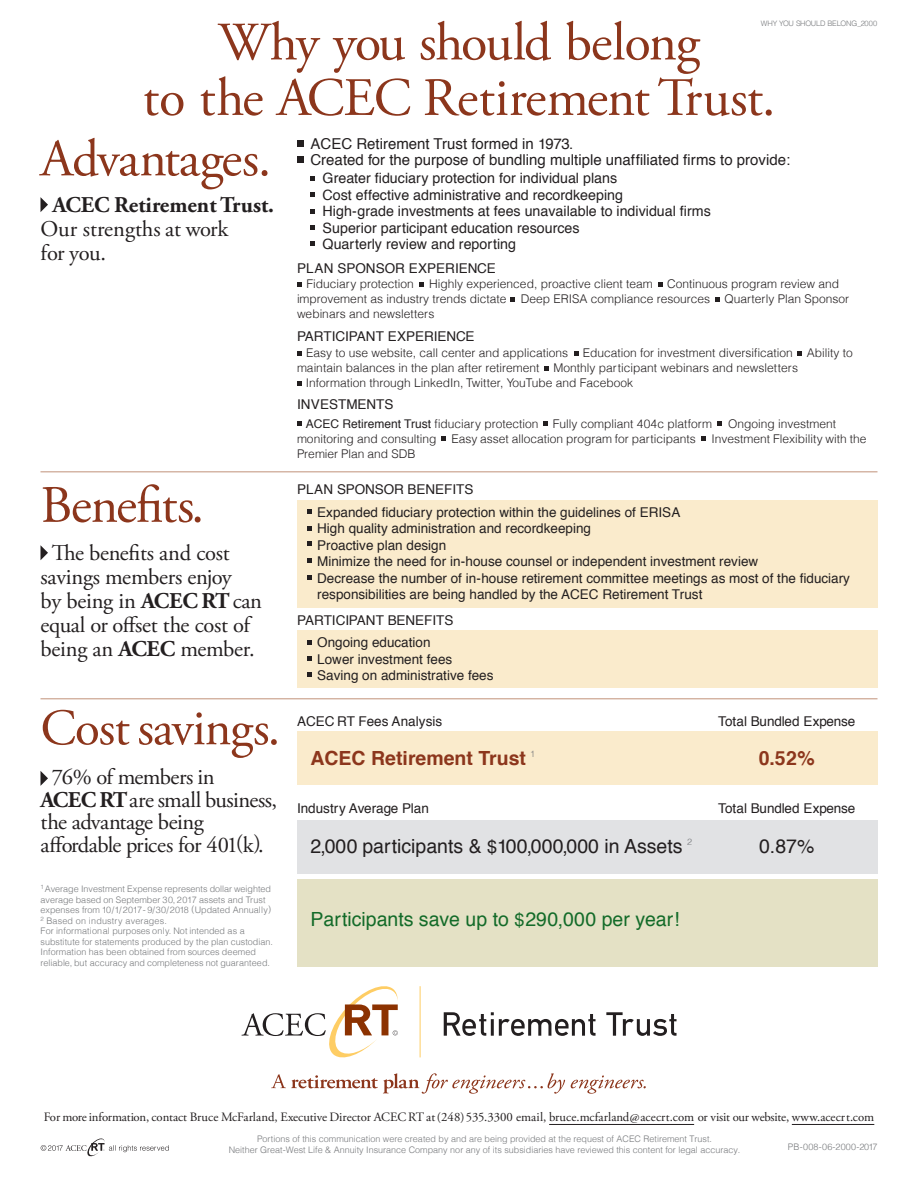
<style>
.page{position:relative;width:918px;height:1188px;background:#fff}
.page>*{position:absolute;margin:0;border:0;box-sizing:border-box;transform-origin:0 0}
.t1{font:54px "Adobe Garamond Pro";letter-spacing:-.02em;color:#8c361c}
.t2{font:52.5px "Adobe Garamond Pro";letter-spacing:-.02em;color:#8c361c}
.t3{font:51px "Adobe Garamond Pro";letter-spacing:-.02em;color:#8c361c}
.t4{font:22.5px/24px "Adobe Garamond Pro";letter-spacing:-.02em;color:#231f20}
.t5{font:700 22.5px/24px "Adobe Garamond Pro";color:#231f20}
.t6{font:19.5px "Helvetica";color:#231f20}
.t7{font:19.5px "Helvetica";color:#136b29}
.t8{font:700 19.5px "Helvetica";color:#8c361c}
.t9{font:15px "Helvetica";color:#231f20}
.t10{font:14.25px "Helvetica";color:#231f20}
.t11{font:13.5px "Helvetica";color:#231f20}
.t12{font:12.75px "Adobe Garamond Pro";letter-spacing:-.01em;color:#231f20}
.t13{font:300 12px/15px "Helvetica";color:#231f20}
.t14{font:300 9px/10.5px "Helvetica";color:#76787b}
.t15{font:300 9px "Helvetica";letter-spacing:.02em;color:#76787b}
.t16{font:300 7.5px "Helvetica";letter-spacing:-.04em;color:#76787b}
.s1{font-weight:400}
.s2{font-weight:700}
.s3{color:#fff}
.s4{font-size:18px}
</style>
<div class="page">
<div style="left:297px;top:731px;width:581px;height:54px;background:#faebcc"></div>
<div style="left:297px;top:820px;width:581px;height:54px;background:#e1e2e4"></div>
<div style="left:297px;top:879px;width:581px;height:88px;background:#e4e1c5"></div>
<svg style="left:40px;top:771px;width:8px;height:15px"></svg>
<div style="left:297px;top:500px;width:581px;height:108px;background:#faebcc"></div>
<div style="left:297px;top:630px;width:581px;height:58px;background:#faebcc"></div>
<svg style="left:310px;top:176px;width:5px;height:5px"></svg>
<svg style="left:310px;top:192px;width:5px;height:4px"></svg>
<svg style="left:310px;top:209px;width:5px;height:5px"></svg>
<svg style="left:310px;top:225px;width:5px;height:5px"></svg>
<svg style="left:310px;top:241px;width:5px;height:5px"></svg>
<svg style="left:297px;top:141px;width:6px;height:6px"></svg>
<svg style="left:297px;top:157px;width:6px;height:6px"></svg>
<svg style="left:307px;top:509px;width:5px;height:5px"></svg>
<svg style="left:307px;top:640px;width:5px;height:5px"></svg>
<svg style="left:307px;top:558px;width:5px;height:5px"></svg>
<svg style="left:307px;top:541px;width:5px;height:5px"></svg>
<svg style="left:307px;top:526px;width:5px;height:5px"></svg>
<svg style="left:307px;top:656px;width:5px;height:5px"></svg>
<svg style="left:307px;top:575px;width:5px;height:5px"></svg>
<svg style="left:307px;top:672px;width:5px;height:5px"></svg>
<svg style="left:41px;top:197px;width:7px;height:15px"></svg>
<svg style="left:40px;top:545px;width:8px;height:15px"></svg>
<hr style="left:40px;top:471px;width:838px;height:1px;background:#c19179">
<hr style="left:40px;top:698px;width:838px;height:1px;background:#c19179">
<svg style="left:297px;top:282px;width:5px;height:5px"></svg>
<svg style="left:297px;top:351px;width:5px;height:5px"></svg>
<svg style="left:574px;top:351px;width:5px;height:5px"></svg>
<svg style="left:544px;top:366px;width:5px;height:5px"></svg>
<svg style="left:297px;top:381px;width:5px;height:5px"></svg>
<svg style="left:797px;top:351px;width:5px;height:5px"></svg>
<svg style="left:441px;top:436px;width:5px;height:5px"></svg>
<svg style="left:297px;top:421px;width:5px;height:5px"></svg>
<svg style="left:701px;top:436px;width:5px;height:5px"></svg>
<svg style="left:543px;top:421px;width:5px;height:5px"></svg>
<svg style="left:717px;top:421px;width:5px;height:5px"></svg>
<svg style="left:419px;top:282px;width:5px;height:5px"></svg>
<svg style="left:510px;top:297px;width:5px;height:5px"></svg>
<svg style="left:658px;top:282px;width:5px;height:5px"></svg>
<svg style="left:715px;top:297px;width:5px;height:5px"></svg>
<svg style="left:444px;top:1012px;width:152px;height:24px"></svg>
<svg style="left:606px;top:1012px;width:71px;height:24px"></svg>
<hr style="left:420px;top:986px;width:1px;height:71px;background:#fecd64">
<svg style="left:241px;top:986px;width:157px;height:72px"></svg>
<svg style="left:271px;top:1073px;width:375px;height:21px"></svg>
<hr style="left:549px;top:1124px;width:145px;height:1px;background:#231f20">
<hr style="left:792px;top:1124px;width:82px;height:1px;background:#231f20">
<svg style="left:41px;top:1138px;width:128px;height:19px"></svg>
<p class="t16" style="left:761px;top:17px;width:118px">WHY YOU SHOULD BELONG_2000</p>
<p class="t1" style="left:218px;top:10px;width:483px">Why you should belong</p>
<p class="t1" style="left:143px;top:65px;width:634px">to the ACEC Retirement Trust.</p>
<p class="t2" style="left:40px;top:127px;width:232px">Advantages.</p>
<p class="t5" style="left:40px;top:193px;width:235px;text-indent:12px">ACEC Retirement Trust.<br><span class="s1">Our strengths at work</span></p>
<p class="t4" style="left:40px;top:242px;width:67px">for you.</p>
<p class="t2" style="left:40px;top:474px;width:165px">Benefits.</p>
<p class="t4" style="left:52px;top:542px;width:180px">The benefits and cost</p>
<p class="t4" style="left:40px;top:566px;width:193px">savings members enjoy</p>
<p class="t4" style="left:40px;top:590px;width:223px">by being in <span class="s2">ACEC RT</span> can equal or offset the cost of being an <span class="s2">ACEC</span> member.</p>
<p class="t3" style="left:40px;top:697px;width:241px">Cost savings.</p>
<p class="t4" style="left:52px;top:766px;width:164px">76% of members in</p>
<p class="t4" style="left:40px;top:789px;width:238px;line-height:22.5px"><span class="s2">ACEC RT</span> are small business, the advantage being</p>
<p class="t4" style="left:40px;top:833px;width:225px">affordable prices for 401(k).</p>
<p class="t14" style="left:40px;top:883px;width:232px"><sup>1</sup> Average Investment Expense represents dollar weighted average based on September 30, 2017 assets and Trust expenses from 10/1/2017 - 9/30/2018 (Updated Annually)</p>
<p class="t15" style="left:40px;top:913px;width:128px"><sup>2</sup> Based on industry averages.</p>
<p class="t14" style="left:40px;top:925px;width:234px">For informational purposes only. Not intended as a substitute for statements produced by the plan custodian.<br>Information has been obtained from sources deemed</p>
<p class="t14" style="left:40px;top:957px;width:231px">reliable, but accuracy and completeness not guaranteed.</p>
<p class="t9" style="left:311px;top:132px;width:264px">ACEC Retirement Trust formed in 1973.</p>
<p class="t9" style="left:311px;top:148px;width:481px">Created for the purpose of bundling multiple unaffiliated firms to provide:</p>
<p class="t10" style="left:323px;top:167px;width:296px">Greater fiduciary protection for individual plans</p>
<p class="t10" style="left:323px;top:184px;width:302px">Cost effective administrative and recordkeeping</p>
<p class="t10" style="left:323px;top:200px;width:390px">High-grade investments at fees unavailable to individual firms</p>
<p class="t10" style="left:323px;top:217px;width:258px">Superior participant education resources</p>
<p class="t10" style="left:323px;top:233px;width:195px">Quarterly review and reporting</p>
<p class="t11" style="left:297px;top:258px;width:200px">PLAN SPONSOR EXPERIENCE</p>
<p class="t13" style="left:297px;top:276px;width:118px"><span class="s3">•</span> Fiduciary protection</p>
<p class="t13" style="left:429px;top:276px;width:411px">Highly experienced, proactive client team Continuous program review and</p>
<p class="t13" style="left:297px;top:291px;width:554px">improvement as industry trends dictate Deep ERISA compliance resources Quarterly Plan Sponsor webinars and newsletters</p>
<p class="t11" style="left:297px;top:325px;width:179px">PARTICIPANT EXPERIENCE</p>
<p class="t13" style="left:297px;top:344px;width:557px"><span class="s3">•</span> Easy to use website, call center and applications Education for investment diversification Ability to</p>
<p class="t13" style="left:297px;top:359px;width:503px">maintain balances in the plan after retirement Monthly participant webinars and newsletters</p>
<p class="t13" style="left:306px;top:374px;width:329px">Information through LinkedIn, Twitter, YouTube and Facebook</p>
<p class="t11" style="left:297px;top:394px;width:98px">INVESTMENTS</p>
<p class="t13" style="left:306px;top:415px;width:408px"><span class="s1">ACEC Retirement Trust</span> fiduciary protection Fully compliant 404c platform</p>
<p class="t13" style="left:728px;top:415px;width:110px">Ongoing investment</p>
<p class="t13" style="left:297px;top:430px;width:141px">monitoring and consulting</p>
<p class="t13" style="left:451px;top:430px;width:246px">Easy asset allocation program for participants</p>
<p class="t13" style="left:712px;top:430px;width:156px">Investment Flexibility with the</p>
<p class="t13" style="left:297px;top:445px;width:120px">Premier Plan and SDB</p>
<p class="t11" style="left:297px;top:479px;width:178px">PLAN SPONSOR BENEFITS</p>
<p class="t11" style="left:317px;top:502px;width:365px">Expanded fiduciary protection within the guidelines of ERISA</p>
<p class="t11" style="left:317px;top:518px;width:275px">High quality administration and recordkeeping</p>
<p class="t11" style="left:317px;top:535px;width:131px">Proactive plan design</p>
<p class="t11" style="left:317px;top:551px;width:443px">Minimize the need for in-house counsel or independent investment review</p>
<p class="t11" style="left:317px;top:568px;width:534px">Decrease the number of in-house retirement committee meetings as most of the fiduciary</p>
<p class="t11" style="left:317px;top:584px;width:387px">responsibilities are being handled by the ACEC Retirement Trust</p>
<p class="t11" style="left:317px;top:632px;width:115px">Ongoing education</p>
<p class="t11" style="left:317px;top:649px;width:137px">Lower investment fees</p>
<p class="t11" style="left:317px;top:665px;width:178px">Saving on administrative fees</p>
<p class="t11" style="left:297px;top:610px;width:158px">PARTICIPANT BENEFITS</p>
<p class="t11" style="left:297px;top:710px;width:147px">ACEC RT Fees Analysis</p>
<p class="t11" style="left:718px;top:710px;width:139px">Total Bundled Expense</p>
<p class="t14" style="left:530px;top:748px;width:7px">1</p>
<p class="t8" style="left:310px;top:742px;width:217px">ACEC Retirement Trust</p>
<p class="t8" style="left:759px;top:742px;width:58px">0.52%</p>
<p class="t11" style="left:297px;top:798px;width:133px">Industry Average Plan</p>
<p class="t11" style="left:718px;top:798px;width:139px">Total Bundled Expense</p>
<p class="t14" style="left:687px;top:836px;width:7px">2</p>
<p class="t6" style="left:759px;top:831px;width:57px">0.87%</p>
<p class="t6" style="left:310px;top:831px;width:374px">2,000 participants &amp; <span class="s4">$</span>100,000,000 in Assets</p>
<p class="t7" style="left:310px;top:904px;width:370px">Participants save up to <span class="s4">$</span>290,000 per year!</p>
<p class="t12" style="left:44px;top:1110px;width:832px">For more information, contact Bruce McFarland, Executive Director ACEC RT at (248) 535.3300 email, bruce.mcfarland@acecrt.com or visit our website, www.acecrt.com</p>
<p class="t14" style="left:257px;top:1133px;width:457px">Portions of this communication were created by and are being provided at the request of ACEC Retirement Trust.</p>
<p class="t14" style="left:229px;top:1144px;width:513px">Neither Great-West Life &amp; Annuity Insurance Company nor any of its subsidiaries have reviewed this content for legal accuracy.</p>
<p class="t14" style="left:788px;top:1141px;width:91px">PB-008-06-2000-2017</p>
</div>
